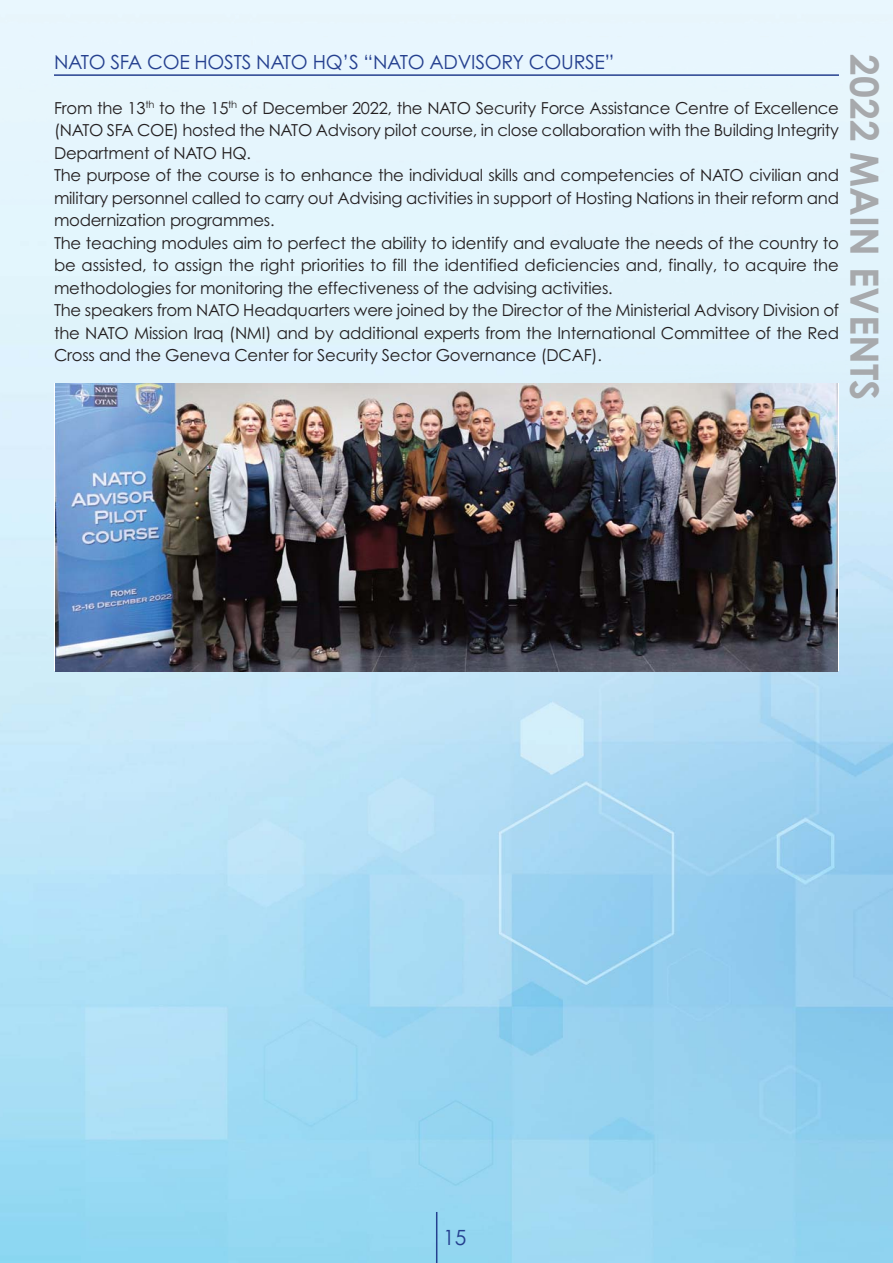
<style>
.page{position:relative;width:893px;height:1263px;background:#fff}
.page>*{position:absolute;margin:0;border:0;box-sizing:border-box;transform-origin:0 0}
.t1{font:700 39px "Century Gothic";color:#a7a9ac}
.t2{font:21px "Century Gothic";color:#25408f}
.t3{font:19.5px "Century Gothic";letter-spacing:-.015em;color:#25408f}
.t4{font:16.5px/22.5px "Century Gothic";letter-spacing:-.015em;color:#231f20}
</style>
<div class="page">
<img style="left:0;top:0;width:893px;height:1263px">
<hr style="left:436px;top:1212px;width:1px;height:51px;background:#25408f">
<hr style="left:54px;top:74px;width:785px;height:2px;background:#25408f">
<img style="left:55px;top:384px;width:782px;height:287px">
<p class="t3" style="left:54px;top:54px;width:562px">NATO SFA COE HOSTS NATO HQ’S “NATO ADVISORY COURSE”</p>
<p class="t4" style="left:54px;top:98px;width:787px">From the 13<sup>th</sup> to the 15<sup>th</sup> of December 2022, the NATO Security Force Assistance Centre of Excellence (NATO SFA COE) hosted the NATO Advisory pilot course, in close collaboration with the Building Integrity Department of NATO HQ.<br>The purpose of the course is to enhance the individual skills and competencies of NATO civilian and military personnel called to carry out Advising activities in support of Hosting Nations in their reform and modernization programmes.<br>The teaching modules aim to perfect the ability to identify and evaluate the needs of the country to be assisted, to assign the right priorities to fill the identified deficiencies and, finally, to acquire the methodologies for monitoring the effectiveness of the advising activities.<br>The speakers from NATO Headquarters were joined by the Director of the Ministerial Advisory Division of the NATO Mission Iraq (NMI) and by additional experts from the International Committee of the Red Cross and the Geneva Center for Security Sector Governance (DCAF).</p>
<h1 class="t1" style="left:887px;top:54px;width:348px;rotate:90deg">2022 MAIN EVENTS</h1>
<p class="t2" style="left:443px;top:1229px;width:25px">15</p>
</div>
